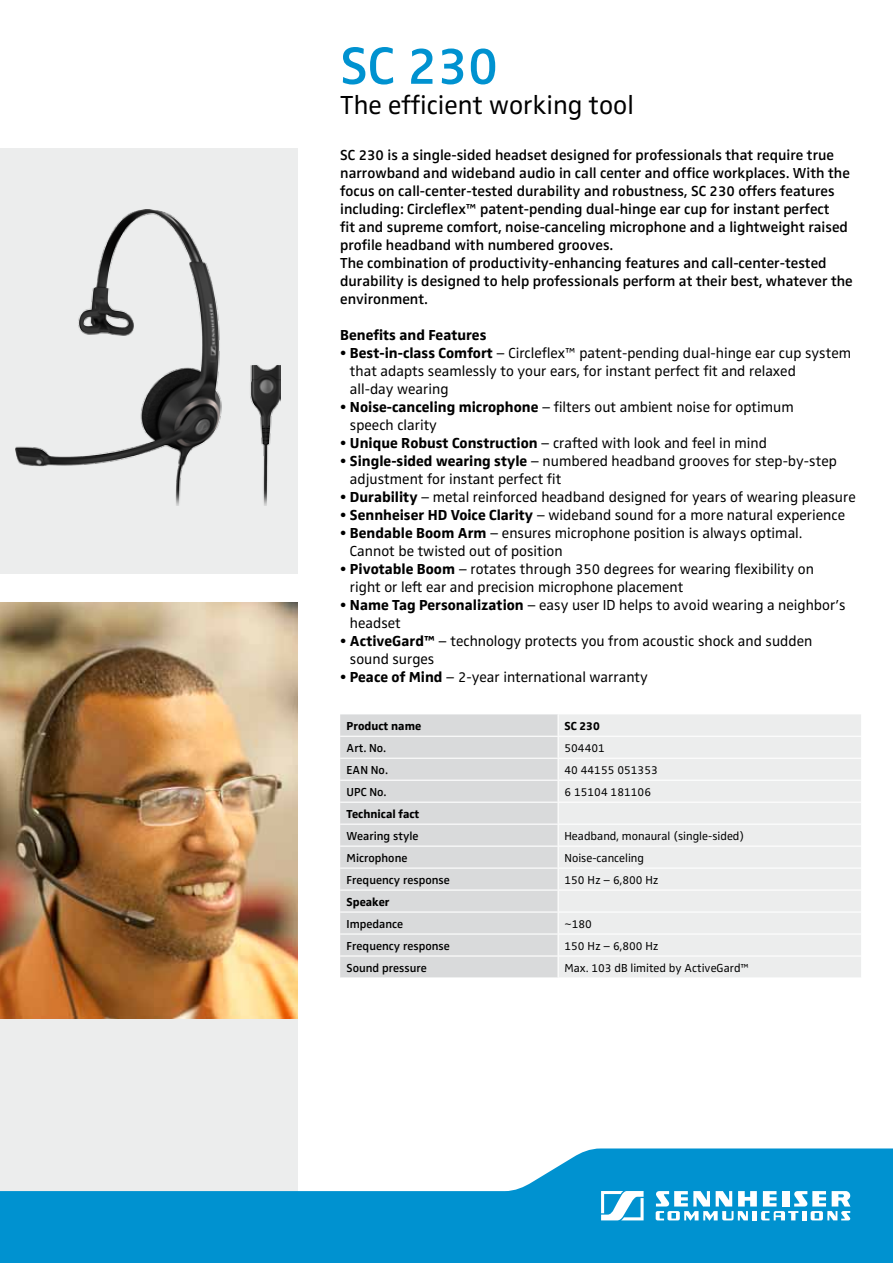
<style>
.page{position:relative;width:893px;height:1263px;background:#fff}
.page>*{position:absolute;margin:0;border:0;box-sizing:border-box;transform-origin:0 0}
.t1{font:600 54px "Sennheiser";color:#0092d0}
.t2{font:27px "Sennheiser";color:#000}
.t3{font:15px/18px "Sennheiser";color:#000}
.t4{font:600 15px/18px "Sennheiser";color:#000}
.t5{font:700 15px "Sennheiser";color:#000}
.t6{font:12px "Sennheiser";color:#000}
.t7{font:600 12px "Sennheiser";color:#000}
.t8{font:700 12px "Sennheiser";color:#000}
.s1{font-weight:700}
</style>
<div class="page">
<div style="left:0;top:611px;width:298px;height:632px;background:#eceded"></div>
<div style="left:0;top:149px;width:298px;height:425px;background:#eceded"></div>
<div style="left:340px;top:714px;width:218px;height:263px;background:#d9dadb"></div>
<div style="left:559px;top:714px;width:302px;height:263px;background:#eceded"></div>
<hr style="left:340px;top:736px;width:218px;height:1px;background:#fff">
<hr style="left:558px;top:736px;width:303px;height:1px;background:#fff">
<hr style="left:340px;top:758px;width:218px;height:1px;background:#fff">
<hr style="left:558px;top:758px;width:303px;height:1px;background:#fff">
<hr style="left:340px;top:780px;width:218px;height:1px;background:#fff">
<hr style="left:558px;top:780px;width:303px;height:1px;background:#fff">
<hr style="left:340px;top:802px;width:218px;height:1px;background:#fff">
<hr style="left:558px;top:802px;width:303px;height:1px;background:#fff">
<hr style="left:340px;top:823px;width:218px;height:2px;background:#fff">
<hr style="left:558px;top:823px;width:303px;height:2px;background:#fff">
<hr style="left:340px;top:845px;width:218px;height:2px;background:#fff">
<hr style="left:558px;top:845px;width:303px;height:2px;background:#fff">
<hr style="left:340px;top:867px;width:218px;height:2px;background:#fff">
<hr style="left:558px;top:867px;width:303px;height:2px;background:#fff">
<hr style="left:340px;top:889px;width:218px;height:2px;background:#fff">
<hr style="left:558px;top:889px;width:303px;height:2px;background:#fff">
<hr style="left:340px;top:911px;width:218px;height:2px;background:#fff">
<hr style="left:558px;top:911px;width:303px;height:2px;background:#fff">
<hr style="left:340px;top:933px;width:218px;height:1px;background:#fff">
<hr style="left:558px;top:933px;width:303px;height:1px;background:#fff">
<hr style="left:340px;top:955px;width:218px;height:1px;background:#fff">
<hr style="left:558px;top:955px;width:303px;height:1px;background:#fff">
<img style="left:0;top:603px;width:298px;height:416px">
<img style="left:16px;top:210px;width:265px;height:295px">
<svg style="left:0;top:1148px;width:893px;height:115px;fill:#0092d0"></svg>
<svg style="left:601px;top:1191px;width:43px;height:29px"></svg>
<svg style="left:656px;top:1191px;width:194px;height:29px"></svg>
<h1 class="t1" style="left:340px;top:34px;width:160px">SC 230</h1>
<h2 class="t2" style="left:340px;top:89px;width:295px">The efficient working tool</h2>
<p class="t4" style="left:340px;top:146px;width:514px">SC 230 is a single-sided headset designed for professionals that require true narrowband and wideband audio in call center and office workplaces. With the focus on call-center-tested durability and robustness, SC 230 offers features including: Circleflex™ patent-pending dual-hinge ear cup for instant perfect<br>fit and supreme comfort, noise-canceling microphone and a lightweight raised profile headband with numbered grooves.<br>The combination of productivity-enhancing features and call-center-tested durability is designed to help professionals perform at their best, whatever the environment.</p>
<p class="t5" style="left:340px;top:326px;width:148px">Benefits and Features</p>
<p class="t3" style="left:350px;top:344px;width:503px;text-indent:-10px">• <span class="s1">Best-in-class Comfort</span> – Circleflex™ patent-pending dual-hinge ear cup system that adapts seamlessly to your ears, for instant perfect fit and relaxed<br>all-day wearing</p>
<p class="t3" style="left:350px;top:398px;width:445px;text-indent:-10px">• <span class="s1">Noise-canceling microphone</span> – filters out ambient noise for optimum speech clarity</p>
<p class="t3" style="left:340px;top:434px;width:428px">• <span class="s1">Unique Robust Construction</span> – crafted with look and feel in mind</p>
<p class="t3" style="left:350px;top:452px;width:488px;text-indent:-10px">• <span class="s1">Single-sided wearing style</span> – numbered headband grooves for step-by-step adjustment for instant perfect fit</p>
<p class="t3" style="left:340px;top:488px;width:517px">• <span class="s1">Durability</span> – metal reinforced headband designed for years of wearing pleasure</p>
<p class="t3" style="left:340px;top:506px;width:506px">• <span class="s1">Sennheiser HD Voice Clarity</span> – wideband sound for a more natural experience</p>
<p class="t3" style="left:350px;top:524px;width:454px;text-indent:-10px">• <span class="s1">Bendable Boom Arm</span> – ensures microphone position is always optimal.<br>Cannot be twisted out of position</p>
<p class="t3" style="left:350px;top:560px;width:465px;text-indent:-10px">• <span class="s1">Pivotable Boom</span> – rotates through 350 degrees for wearing flexibility on right or left ear and precision microphone placement</p>
<p class="t3" style="left:350px;top:596px;width:497px;text-indent:-10px">• <span class="s1">Name Tag Personalization</span> – easy user ID helps to avoid wearing a neighbor’s headset</p>
<p class="t3" style="left:350px;top:632px;width:464px;text-indent:-10px">• <span class="s1">ActiveGard™</span> – technology protects you from acoustic shock and sudden sound surges</p>
<p class="t3" style="left:340px;top:668px;width:309px">• <span class="s1">Peace of Mind</span> – 2-year international warranty</p>
<p class="t8" style="left:347px;top:719px;width:76px">Product name</p>
<p class="t8" style="left:564px;top:719px;width:37px">SC 230</p>
<p class="t7" style="left:347px;top:741px;width:41px">Art. No.</p>
<p class="t6" style="left:564px;top:741px;width:42px">504401</p>
<p class="t7" style="left:347px;top:763px;width:43px">EAN No.</p>
<p class="t6" style="left:564px;top:763px;width:95px">40 44155 051353</p>
<p class="t7" style="left:347px;top:785px;width:41px">UPC No.</p>
<p class="t6" style="left:564px;top:785px;width:88px">6 15104 181106</p>
<p class="t8" style="left:347px;top:806px;width:74px">Technical fact</p>
<p class="t7" style="left:347px;top:829px;width:73px">Wearing style</p>
<p class="t6" style="left:564px;top:829px;width:181px">Headband, monaural (single-sided)</p>
<p class="t7" style="left:347px;top:851px;width:62px">Microphone</p>
<p class="t6" style="left:564px;top:851px;width:81px">Noise-canceling</p>
<p class="t7" style="left:347px;top:873px;width:105px">Frequency response</p>
<p class="t6" style="left:564px;top:873px;width:96px">150 Hz – 6,800 Hz</p>
<p class="t8" style="left:347px;top:894px;width:45px">Speaker</p>
<p class="t7" style="left:347px;top:917px;width:58px">Impedance</p>
<p class="t6" style="left:564px;top:917px;width:29px">~180</p>
<p class="t7" style="left:347px;top:938px;width:105px">Frequency response</p>
<p class="t6" style="left:564px;top:939px;width:96px">150 Hz – 6,800 Hz</p>
<p class="t7" style="left:347px;top:960px;width:82px">Sound pressure</p>
<p class="t6" style="left:564px;top:961px;width:186px">Max. 103 dB limited by ActiveGard™</p>
</div>
